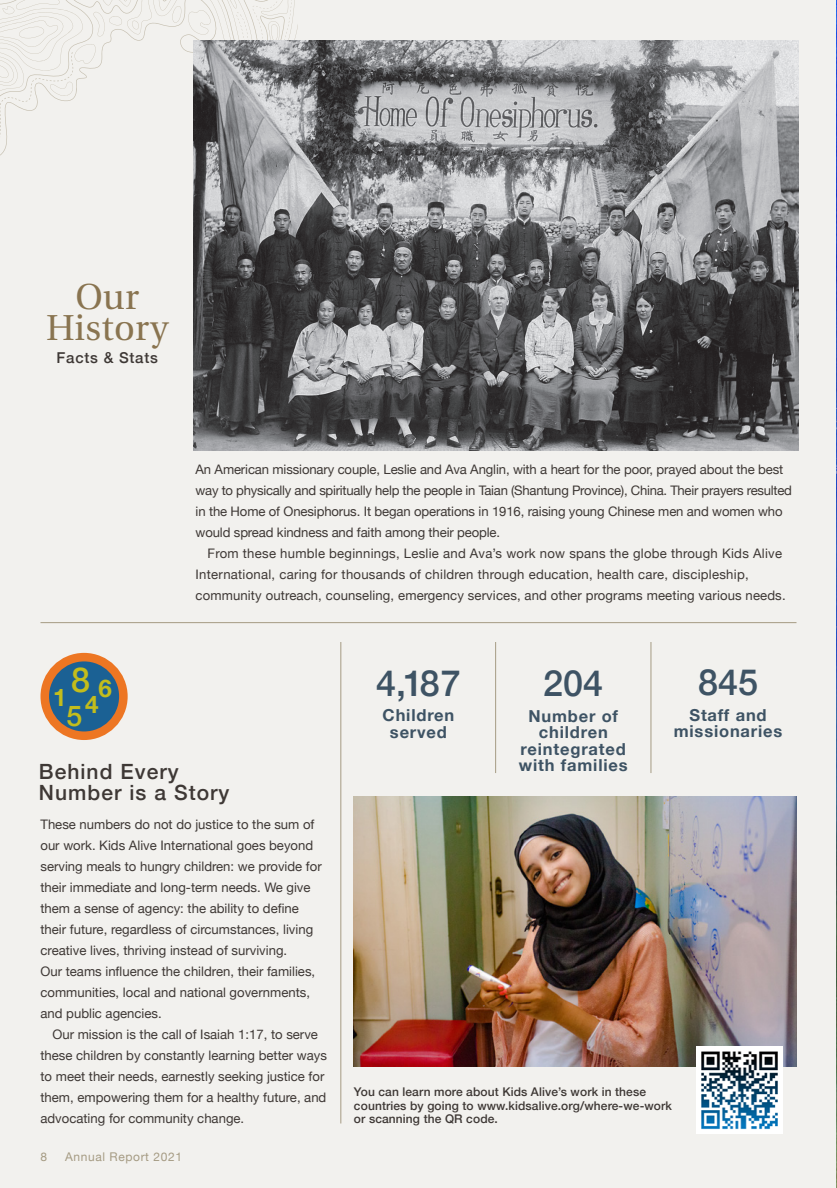
<style>
.page{position:relative;width:837px;height:1188px;background:#f2f1ee}
.page>*{position:absolute;margin:0;border:0;box-sizing:border-box;transform-origin:0 0}
.t1{font:500 36px "Helvetica Neue";color:#3e5364}
.t2{font:36px "Heuristica";letter-spacing:.01em;color:#897450}
.t3{font:500 34.2px "Helvetica Neue";color:#c3bd1c}
.t4{font:500 28.5px "Helvetica Neue";color:#c3bd1c}
.t5{font:700 24.15px "Helvetica Neue";color:#c3bd1c}
.t6{font:500 21px/21px "Helvetica Neue";letter-spacing:.05em;color:#3e3835}
.t7{font:700 16.5px/16.5px "Helvetica Neue";letter-spacing:.05em;color:#3e5364;text-align:center}
.t8{font:500 15px "Helvetica Neue";letter-spacing:.05em;color:#3e3835}
.t9{font:13.2px/21px "Helvetica Neue";color:#3e3835}
.t10{font:13.2px/21px "Helvetica Neue";letter-spacing:.02em;color:#3e3835}
.t11{font:500 12px/13.5px "Helvetica Neue";letter-spacing:.01em;color:#3e3835}
.t12{font:12px "Helvetica Neue";letter-spacing:.05em;color:#a59b83}
</style>
<div class="page">
<svg style="left:0;top:0;width:297px;height:174px"></svg>
<img style="left:194px;top:40px;width:604px;height:411px">
<hr style="left:40px;top:622px;width:756px;height:1px;background:#a59b83">
<hr style="left:341px;top:642px;width:1px;height:482px;background:#a59b83">
<div style="left:45px;top:657px;width:78px;height:79px;background:#1b6194;border-radius:50%"></div>
<div style="left:40px;top:653px;width:88px;height:87px;border:9px solid #ed7623;border-radius:50%"></div>
<hr style="left:495px;top:642px;width:1px;height:131px;background:#a59b83">
<img style="left:354px;top:796px;width:442px;height:271px">
<hr style="left:651px;top:642px;width:1px;height:131px;background:#a59b83">
<img style="left:696px;top:1047px;width:87px;height:86px">
<img style="left:836px;top:0;width:1px;height:1188px">
<p class="t2" style="left:75px;top:269px;width:65px">Our</p>
<p class="t2" style="left:46px;top:300px;width:124px">History</p>
<p class="t8" style="left:57px;top:345px;width:103px">Facts &amp; Stats</p>
<p class="t9" style="left:196px;top:460px;width:598px">An American missionary couple, Leslie and Ava Anglin, with a heart for the poor, prayed about the best way to physically and spiritually help the people in Taian (Shantung Province), China. Their prayers resulted in the Home of Onesiphorus. It began operations in 1916, raising young Chinese men and women who would spread kindness and faith among their people.</p>
<p class="t10" style="left:196px;top:544px;width:592px;text-indent:12px">From these humble beginnings, Leslie and Ava’s work now spans the globe through Kids Alive<br>International, caring for thousands of children through education, health care, discipleship, community outreach, counseling, emergency services, and other programs meeting various needs.</p>
<p class="t3" style="left:71px;top:653px;width:21px">8</p>
<p class="t4" style="left:67px;top:693px;width:17px">5</p>
<p class="t5" style="left:98px;top:669px;width:15px">6</p>
<p class="t1" style="left:698px;top:654px;width:62px">845</p>
<p class="t7" style="left:674px;top:707px;width:110px">Staff and missionaries</p>
<p class="t1" style="left:376px;top:654px;width:86px">4,187</p>
<p class="t7" style="left:383px;top:707px;width:73px">Children</p>
<p class="t7" style="left:390px;top:724px;width:59px">served</p>
<p class="t1" style="left:543px;top:654px;width:62px">204</p>
<p class="t7" style="left:519px;top:708px;width:110px">Number of children reintegrated with families</p>
<p class="t5" style="left:53px;top:679px;width:15px">1</p>
<p class="t5" style="left:85px;top:685px;width:15px">4</p>
<p class="t6" style="left:39px;top:759px;width:192px">Behind Every<br>Number is a Story</p>
<p class="t9" style="left:40px;top:814px;width:283px">These numbers do not do justice to the sum of our work. Kids Alive International goes beyond serving meals to hungry children: we provide for their immediate and long-term needs. We give them a sense of agency: the ability to define their future, regardless of circumstances, living creative lives, thriving instead of surviving.<br>Our teams influence the children, their families, communities, local and national governments, and public agencies.</p>
<p class="t9" style="left:40px;top:1024px;width:288px;text-indent:12px">Our mission is the call of Isaiah 1:17, to serve these children by constantly learning better ways to meet their needs, earnestly seeking justice for them, empowering them for a healthy future, and advocating for community change.</p>
<p class="t12" style="left:40px;top:1148px;width:8px">8</p>
<p class="t12" style="left:65px;top:1148px;width:118px">Annual Report 2021</p>
<p class="t11" style="left:354px;top:1084px;width:319px">You can learn more about Kids Alive’s work in these countries by going to www.kidsalive.org/where-we-work or scanning the QR code.</p>
</div>
